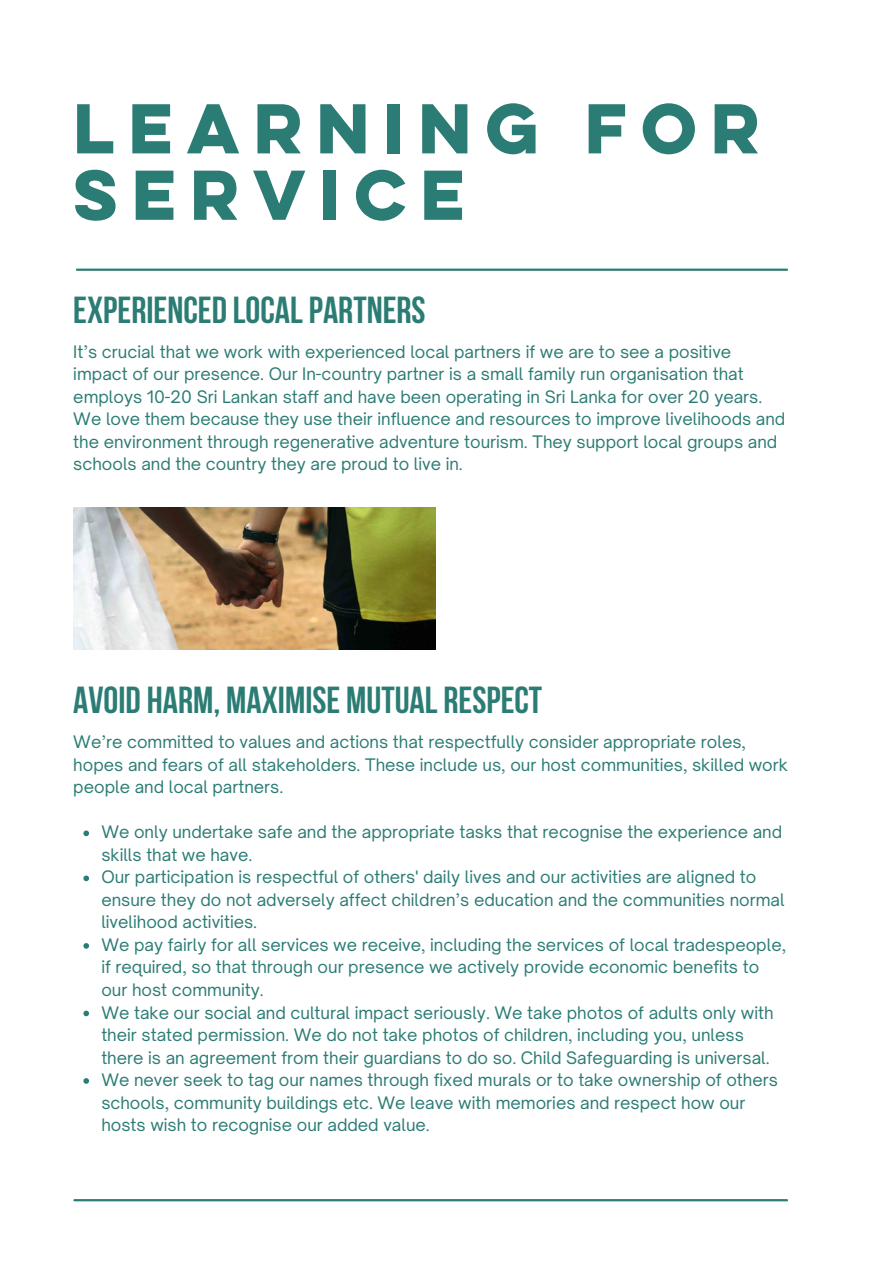
<style>
.page{position:relative;width:893px;height:1264px;background:#fff}
.page>*{position:absolute;margin:0;border:0;box-sizing:border-box;transform-origin:0 0}
.t1{font:700 63px/66.3px "Lulo Clean W01 One";color:#2b7c74}
.t2{font:700 37.5px "Bebas Neue";color:#2b7c74}
.t3{font:16.5px/22.5px "Open Sauce One";color:#2b7c74}
</style>
<div class="page">
<hr style="left:74px;top:1199px;width:713px;height:2px;background:#2b7c74">
<hr style="left:77px;top:268px;width:710px;height:3px;background:#2b7c74">
<svg style="left:83px;top:830px;width:6px;height:6px"></svg>
<svg style="left:83px;top:875px;width:6px;height:6px"></svg>
<svg style="left:83px;top:943px;width:6px;height:5px"></svg>
<svg style="left:83px;top:1010px;width:6px;height:6px"></svg>
<svg style="left:83px;top:1078px;width:6px;height:5px"></svg>
<img style="left:73px;top:507px;width:363px;height:142px">
<p class="t1" style="left:73px;top:93px;width:701px">LEARNING FOR<br>SERVICE</p>
<p class="t2" style="left:73px;top:295px;width:354px">EXPERIENCED LOCALPARTNERS</p>
<p class="t3" style="left:73px;top:340px;width:713px">It’s crucial that we work with experienced local partners if we are to see a positive impact of our presence. Our In-country partner is a small family run organisation that employs 10-20 Sri Lankan staff and have been operating in Sri Lanka for over 20 years.<br>We love them because they use their influence and resources to improve livelihoods and the environment through regenerative adventure tourism. They support local groups and schools and the country they are proud to live in.</p>
<p class="t2" style="left:73px;top:685px;width:470px">AVOID HARM, MAXIMISE MUTUAL RESPECT</p>
<p class="t3" style="left:73px;top:730px;width:716px">We’re committed to values and actions that respectfully consider appropriate roles, hopes and fears of all stakeholders. These include us, our host communities, skilled work people and local partners.</p>
<p class="t3" style="left:101px;top:820px;width:682px">We only undertake safe and the appropriate tasks that recognise the experience and skills that we have.</p>
<p class="t3" style="left:101px;top:865px;width:684px">Our participation is respectful of others' daily lives and our activities are aligned to ensure they do not adversely affect children’s education and the communities normal livelihood activities.</p>
<p class="t3" style="left:101px;top:933px;width:686px">We pay fairly for all services we receive, including the services of local tradespeople, if required, so that through our presence we actively provide economic benefits to our host community.</p>
<p class="t3" style="left:101px;top:1000px;width:673px">We take our social and cultural impact seriously. We take photos of adults only with their stated permission. We do not take photos of children, including you, unless there is an agreement from their guardians to do so. Child Safeguarding is universal.</p>
<p class="t3" style="left:101px;top:1068px;width:678px">We never seek to tag our names through fixed murals or to take ownership of others schools, community buildings etc. We leave with memories and respect how our hosts wish to recognise our added value.</p>
</div>
